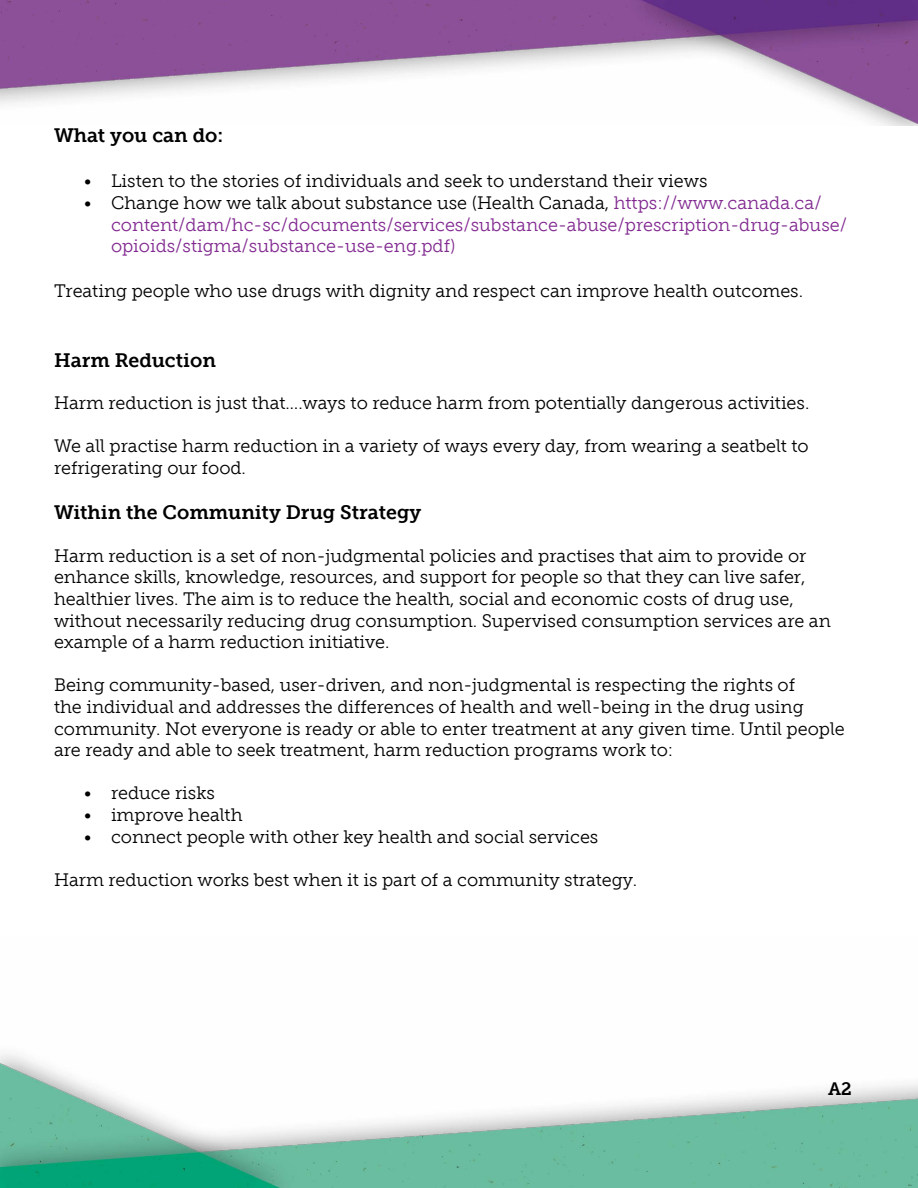
<style>
.page{position:relative;width:918px;height:1188px;background:#fff}
.page>*{position:absolute;margin:0;border:0;box-sizing:border-box;transform-origin:0 0}
.t1{font:19.5px "Museo Slab 700";color:#000}
.Body_Text{font:18px/21.6px "Museo Slab 300";color:#000}
.Bullets{font:18px/21.6px "Museo Slab 300";color:#812990}
.Bullets-2{font:18px "Museo Slab 300";color:#000}
.t2{font:18px "Museo Slab 700";color:#000}
.s1{color:#000}
</style>
<div class="page">
<img style="left:0;top:0;width:918px;height:126px">
<img style="left:1px;top:1054px;width:917px;height:134px">
<h3 class="t1" style="left:54px;top:125px;width:171px">What you can do:</h3>
<p class="Bullets-2" style="left:84px;top:171px;width:625px">• Listen to the stories of individuals and seek to understand their views</p>
<p class="Bullets" style="left:111px;top:192px;width:738px;text-indent:-27px"><span class="s1">• Change how we talk about substance use (Health Canada,</span> https://www.canada.ca/ content/dam/hc-sc/documents/services/substance-abuse/prescription-drug-abuse/ opioids/stigma/substance-use-eng.pdf)</p>
<p class="Body_Text" style="left:54px;top:280px;width:751px">Treating people who use drugs with dignity and respect can improve health outcomes.</p>
<h3 class="t1" style="left:54px;top:350px;width:163px">Harm Reduction</h3>
<p class="Body_Text" style="left:54px;top:392px;width:757px">Harm reduction is just that….ways to reduce harm from potentially dangerous activities.</p>
<p class="Body_Text" style="left:54px;top:435px;width:756px">We all practise harm reduction in a variety of ways every day, from wearing a seatbelt to refrigerating our food.</p>
<h3 class="t1" style="left:54px;top:501px;width:369px">Within the Community Drug Strategy</h3>
<p class="Body_Text" style="left:54px;top:545px;width:778px">Harm reduction is a set of non-judgmental policies and practises that aim to provide or enhance skills, knowledge, resources, and support for people so that they can live safer, healthier lives. The aim is to reduce the health, social and economic costs of drug use, without necessarily reducing drug consumption. Supervised consumption services are an example of a harm reduction initiative.</p>
<p class="Body_Text" style="left:54px;top:675px;width:792px">Being community-based, user-driven, and non-judgmental is respecting the rights of<br>the individual and addresses the differences of health and well-being in the drug using community. Not everyone is ready or able to enter treatment at any given time. Until people are ready and able to seek treatment, harm reduction programs work to:</p>
<p class="Bullets-2" style="left:84px;top:783px;width:132px">• reduce risks</p>
<p class="Bullets-2" style="left:84px;top:805px;width:160px">• improve health</p>
<p class="Bullets-2" style="left:84px;top:827px;width:516px">• connect people with other key health and social services</p>
<p class="Body_Text" style="left:54px;top:869px;width:585px">Harm reduction works best when it is part of a community strategy.</p>
<p class="t2" style="left:828px;top:1079px;width:25px">A2</p>
</div>
